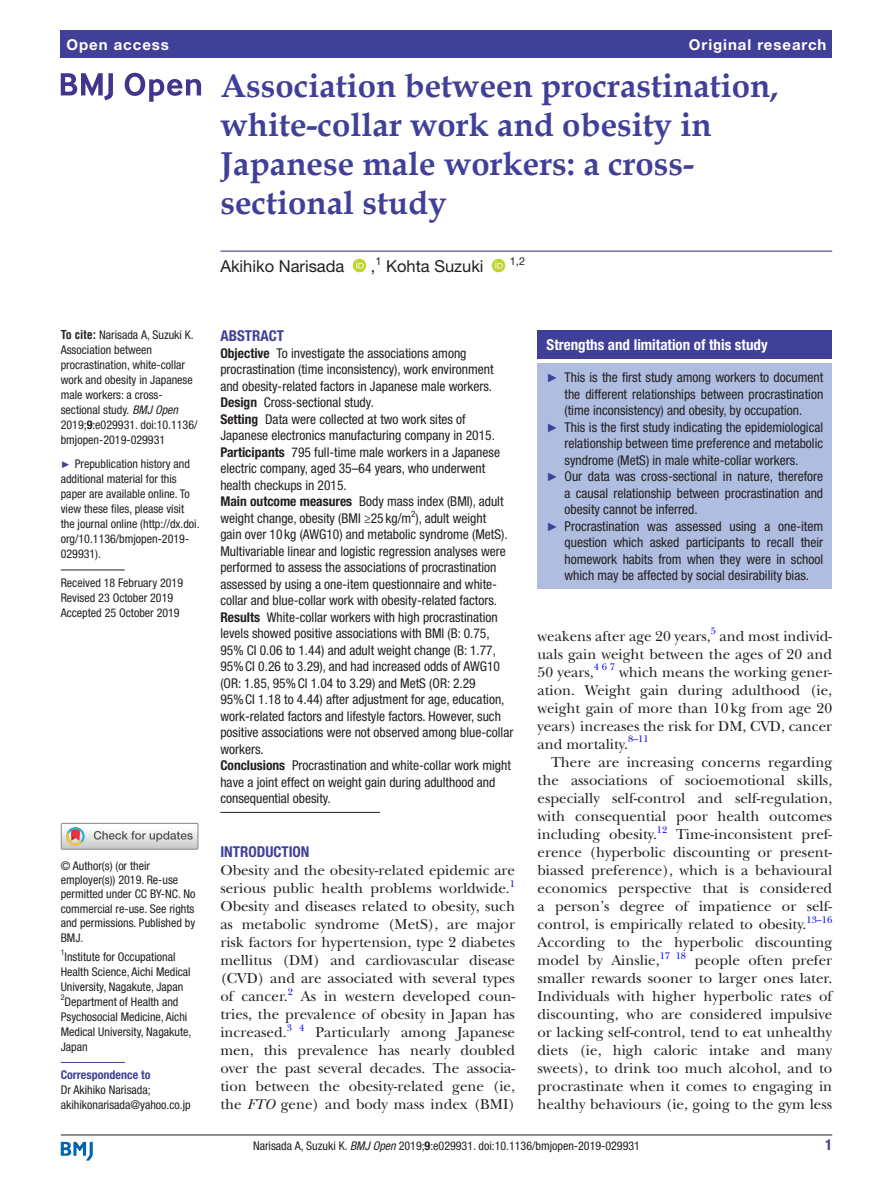
<style>
.page{position:relative;width:893px;height:1191px;background:#fff}
.page>*{position:absolute;margin:0;border:0;box-sizing:border-box;transform-origin:0 0}
.t1{font:700 33px/39px "Book Antiqua";color:#414099}
.t2{font:16.5px "Helvetica Neue LT Std";color:#231f20}
.t3{font:15px/18px "New Baskerville";color:#231f20;text-align:justify}
.t4{font:700 condensed 15px "Helvetica Neue LT Std";color:#fff}
.t5{font:700 15px "Helvetica Neue LT Std";letter-spacing:.065em;color:#fff}
.t6{font:700 condensed 15px "Helvetica Neue LT Std";color:#414099}
.t7{font:condensed 13.5px/16.5px "Helvetica Neue LT Std";color:#231f20}
.t8{font:condensed 12px/15px "Helvetica Neue LT Std";color:#231f20}
.t9{font:700 condensed 12px "Helvetica Neue LT Std";color:#414099}
.t10{font:10.95px "Helvetica Neue LT Std";color:#231f20}
.t11{font:9.9px "New Baskerville";color:#00f}
.t12{font:condensed 7.95px "Helvetica Neue LT Std";color:#231f20}
.s1{font-family:"Helvetica LT Std";font-weight:700}
.s2{font-style:italic}
.s3{font-weight:700}
.s4{font-family:"Arial";font-stretch:normal;font-size:9.75px;color:#414099}
.s5{font-family:"Arial";font-stretch:normal;font-size:12px;color:#414099}
</style>
<div class="page">
<hr style="left:61px;top:1134px;width:771px;height:1px;background:#231f20">
<svg style="left:61px;top:1141px;width:32px;height:19px"></svg>
<div style="left:61px;top:31px;width:771px;height:27px;background:#414099"></div>
<hr style="left:220px;top:250px;width:612px;height:2px;background:#414099">
<svg style="left:353px;top:259px;width:13px;height:13px"></svg>
<svg style="left:492px;top:259px;width:13px;height:13px"></svg>
<hr style="left:61px;top:569px;width:64px;height:1px;background:#231f20">
<hr style="left:61px;top:1062px;width:64px;height:1px;background:#414099">
<svg style="left:61px;top:73px;width:52px;height:27px"></svg>
<svg style="left:125px;top:73px;width:76px;height:29px"></svg>
<div style="left:61px;top:822px;width:138px;height:27px;border:1px solid #969090"></div>
<svg style="left:61px;top:823px;width:137px;height:26px"></svg>
<div style="left:538px;top:331px;width:294px;height:28px;background:#414099"></div>
<div style="left:538px;top:363px;width:294px;height:226px;background:#afbde1"></div>
<hr style="left:220px;top:812px;width:160px;height:1px;background:#231f20">
<p class="t5" style="left:66px;top:35px;width:104px">Open access</p>
<p class="t5" style="left:689px;top:35px;width:139px">Original research</p>
<h1 class="t1" style="left:220px;top:66px;width:560px">Association between procrastination, white-collar work and obesity in<br>Japanese male workers: a cross&shy;sectional study</h1>
<p class="t2" style="left:220px;top:257px;width:126px">Akihiko Narisada</p>
<p class="t2" style="left:371px;top:257px;width:6px">,</p>
<p class="t10" style="left:375px;top:254px;width:8px">1</p>
<p class="t2" style="left:386px;top:257px;width:99px">Kohta Suzuki</p>
<p class="t10" style="left:510px;top:254px;width:17px">1,2</p>
<p class="t8" style="left:61px;top:327px;width:138px"><span class="s1">To cite:</span> Narisada A, Suzuki K.<br>Association between procrastination, white-collar work and obesity in Japanese male workers: a cross&shy;sectional study. <span class="s2">BMJ Open<br></span>2019;<span class="s3">9</span>:e029931. doi:10.1136/ bmjopen-2019-029931</p>
<p class="t8" style="left:61px;top:456px;width:140px"><span class="s4">►</span> Prepublication history and additional material for this paper are available online. To view these files, please visit the journal online (http://dx.doi. org/10.1136/bmjopen-2019-<br>029931).</p>
<p class="t8" style="left:61px;top:575px;width:124px">Received 18 February 2019<br>Revised 23 October 2019<br>Accepted 25 October 2019</p>
<p class="t8" style="left:61px;top:858px;width:136px;line-height:14.4px">© Author(s) (or their employer(s)) 2019. Re-use permitted under CC BY-NC. No commercial re-use. See rights and permissions. Published by<br>BMJ.</p>
<p class="t12" style="left:61px;top:948px;width:5px">1</p>
<p class="t8" style="left:61px;top:949px;width:132px;text-indent:4px">Institute for Occupational<br>Health Science, Aichi Medical<br>University, Nagakute, Japan<br><sup>2</sup>Department of Health and<br>Psychosocial Medicine, Aichi<br>Medical University, Nagakute,<br>Japan</p>
<p class="t9" style="left:61px;top:1067px;width:91px">Correspondence to</p>
<p class="t8" style="left:61px;top:1082px;width:132px">Dr Akihiko Narisada; akihikonarisada@yahoo.co.jp</p>
<p class="t6" style="left:220px;top:327px;width:65px">Abstract</p>
<p class="t7" style="left:220px;top:345px;width:294px"><span class="s3">Objective</span> To investigate the associations among procrastination (time inconsistency), work environment and obesity-related factors in Japanese male workers.<br><span class="s3">Design</span> Cross-sectional study.<br><span class="s3">Setting</span> Data were collected at two work sites of Japanese electronics manufacturing company in 2015.<br><span class="s3">Participants</span> 795 full-time male workers in a Japanese electric company, aged 35–64 years, who underwent health checkups in 2015.<br><span class="s3">Main outcome measures</span> Body mass index (BMI), adult weight change, obesity (BMI ≥25 kg/m<sup>2</sup>), adult weight<br>gain over 10 kg (AWG10) and metabolic syndrome (MetS).<br>Multivariable linear and logistic regression analyses were performed to assess the associations of procrastination assessed by using a one-item questionnaire and white&shy;collar and blue-collar work with obesity-related factors.<br><span class="s3">Results</span> White-collar workers with high procrastination levels showed positive associations with BMI (B: 0.75, 95% CI 0.06 to 1.44) and adult weight change (B: 1.77, 95%CI 0.26 to 3.29), and had increased odds of AWG10 (OR: 1.85, 95%CI 1.04 to 3.29) and MetS (OR: 2.29<br>95%CI 1.18 to 4.44) after adjustment for age, education, work-related factors and lifestyle factors. However, such positive associations were not observed among blue-collar workers.<br><span class="s3">Conclusions</span> Procrastination and white-collar work might have a joint effect on weight gain during adulthood and consequential obesity.</p>
<p class="t6" style="left:220px;top:843px;width:91px">Introduction</p>
<p class="t3" style="left:220px;top:861px;width:296px">Obesity and the obesity-related epidemic are serious public health problems worldwide.</p>
<p class="t11" style="left:510px;top:877px;width:7px">1</p>
<p class="t3" style="left:220px;top:897px;width:296px">Obesity and diseases related to obesity, such as metabolic syndrome (MetS), are major risk factors for hypertension, type 2 diabetes mellitus (DM) and cardiovascular disease (CVD) and are associated with several types of cancer.<sup>2</sup> As in western developed coun&shy;tries, the prevalence of obesity in Japan has increased.</p>
<p class="t11" style="left:287px;top:1021px;width:19px">3 4</p>
<p class="t3" style="left:220px;top:1023px;width:296px;text-indent:95px">Particularly among Japanese men, this prevalence has nearly doubled over the past several decades. The associa&shy;tion between the obesity-related gene (ie, the <span class="s2">FTO</span> gene) and body mass index (BMI)</p>
<p class="t4" style="left:547px;top:336px;width:223px">Strengths and limitation of this study</p>
<p class="t7" style="left:547px;top:369px;width:278px"><span class="s5">►</span> This is the first study among workers to document</p>
<p class="t7" style="left:565px;top:385px;width:260px">the different relationships between procrastination</p>
<p class="t7" style="left:565px;top:402px;width:239px">(time inconsistency) and obesity, by occupation.</p>
<p class="t7" style="left:547px;top:418px;width:278px"><span class="s5">►</span> This is the first study indicating the epidemiological</p>
<p class="t7" style="left:565px;top:435px;width:260px">relationship between time preference and metabolic</p>
<p class="t7" style="left:565px;top:451px;width:235px">syndrome (MetS) in male white-collar workers.</p>
<p class="t7" style="left:547px;top:468px;width:278px"><span class="s5">►</span> Our data was cross-sectional in nature, therefore</p>
<p class="t7" style="left:565px;top:484px;width:260px">a causal relationship between procrastination and</p>
<p class="t7" style="left:565px;top:501px;width:135px">obesity cannot be inferred.</p>
<p class="t7" style="left:547px;top:517px;width:278px"><span class="s5">►</span> Procrastination was assessed using a one-item</p>
<p class="t7" style="left:565px;top:534px;width:260px">question which asked participants to recall their</p>
<p class="t7" style="left:565px;top:550px;width:260px">homework habits from when they were in school</p>
<p class="t7" style="left:565px;top:567px;width:246px">which may be affected by social desirability bias.</p>
<p class="t3" style="left:538px;top:627px;width:296px">weakens after age 20 years,<sup>5</sup> and most individ&shy;uals gain weight between the ages of 20 and 50 years,</p>
<p class="t11" style="left:594px;top:661px;width:23px">4 6 7</p>
<p class="t3" style="left:538px;top:663px;width:296px;text-indent:82px">which means the working gener&shy;ation. Weight gain during adulthood (ie, weight gain of more than 10kg from age 20 years) increases the risk for DM, CVD, cancer and mortality.</p>
<p class="t11" style="left:628px;top:733px;width:22px">8–11</p>
<p class="t3" style="left:538px;top:753px;width:296px;text-indent:14px">There are increasing concerns regarding the associations of socioemotional skills, especially self-control and self-regulation, with consequential poor health outcomes including obesity.</p>
<p class="t11" style="left:657px;top:823px;width:12px">12</p>
<p class="t3" style="left:538px;top:825px;width:296px;text-indent:139px">Time-inconsistent pref&shy;erence (hyperbolic discounting or present&shy;biassed preference), which is a behavioural economics perspective that is considered a person’s degree of impatience or self&shy;control, is empirically related to obesity.</p>
<p class="t11" style="left:806px;top:913px;width:27px">13–16</p>
<p class="t3" style="left:538px;top:933px;width:296px">According to the hyperbolic discounting model by Ainslie,</p>
<p class="t11" style="left:660px;top:949px;width:28px">17 18</p>
<p class="t3" style="left:538px;top:951px;width:296px;text-indent:157px">people often prefer smaller rewards sooner to larger ones later.<br>Individuals with higher hyperbolic rates of discounting, who are considered impulsive or lacking self-control, tend to eat unhealthy diets (ie, high caloric intake and many sweets), to drink too much alcohol, and to procrastinate when it comes to engaging in healthy behaviours (ie, going to the gym less</p>
<p class="t8" style="left:253px;top:1137px;width:388px">Narisada A, Suzuki K. <span class="s2">BMJ Open</span> 2019;<span class="s3">9</span>:e029931. doi:10.1136/bmjopen-2019-029931</p>
<p class="t6" style="left:825px;top:1135px;width:9px">1</p>
</div>
